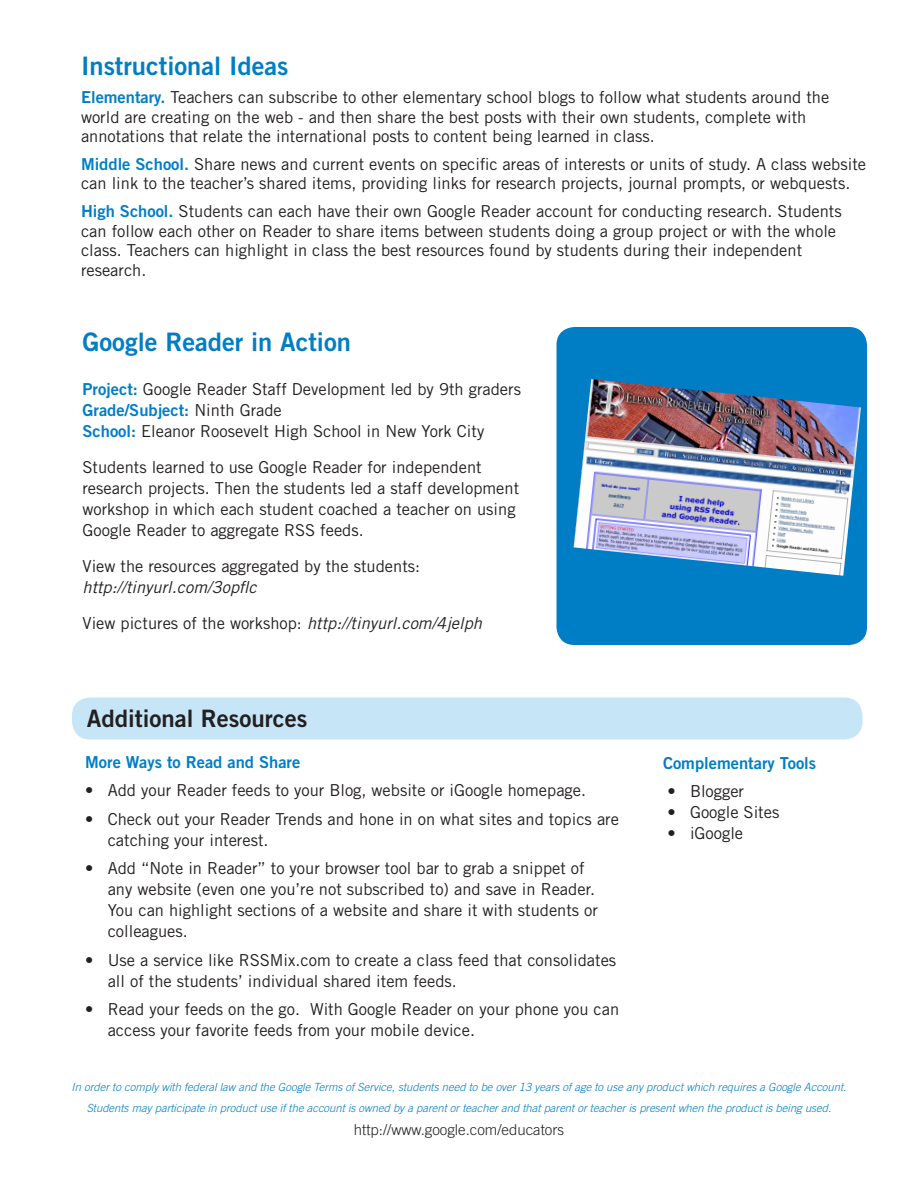
<style>
.page{position:relative;width:918px;height:1188px;background:#fff}
.page>*{position:absolute;margin:0;border:0;box-sizing:border-box;transform-origin:0 0}
.Head_1{font:25.5px "Trade Gothic LT Std Bd 2";color:#007ec5}
.Bullets{font:25.5px "Trade Gothic LT Std Bd 2";color:#007ec5}
.t1{font:24px "Trade Gothic LT Std Bd 2";color:#231f20}
.Normal__rag{font:16.5px/21px "Trade Gothic LT Std";color:#231f20}
.t2{font:16.5px "Trade Gothic LT Std Bd 2";color:#007ec5}
.t3{font:300 15px "Trade Gothic LT Std";color:#231f20}
.t4{font:italic 300 11.25px/21px "Trade Gothic LT Std";color:#007ec5;text-align:center}
.s1{font-family:"Trade Gothic LT Std Bd 2";color:#007ec5}
.s2{font-family:"Trade Gothic LT Std";color:#231f20}
.s3{font-style:italic}
</style>
<div class="page">
<div style="left:72px;top:698px;width:790px;height:42px;background:#c6e6f8;border-radius:18px"></div>
<div style="left:556px;top:327px;width:311px;height:318px;background:#007ec5;border-radius:18px"></div>
<img style="left:574px;top:379px;width:287px;height:197px">
<p class="Bullets" style="left:81px;top:50px;width:209px">Instructional Ideas</p>
<p class="Normal__rag" style="left:81px;top:87px;width:750px;line-height:19.8px"><span class="s1">Elementary.</span> Teachers can subscribe to other elementary school blogs to follow what students around the world are creating on the web - and then share the best posts with their own students, complete with annotations that relate the international posts to content being learned in class.</p>
<p class="Normal__rag" style="left:81px;top:154px;width:787px;line-height:19.8px"><span class="s1">Middle School.</span> Share news and current events on specific areas of interests or units of study. A class website can link to the teacher’s shared items, providing links for research projects, journal prompts, or webquests.</p>
<p class="Normal__rag" style="left:81px;top:201px;width:762px;line-height:19.8px"><span class="s1">High School.</span> Students can each have their own Google Reader account for conducting research. Students can follow each other on Reader to share items between students doing a group project or with the whole class. Teachers can highlight in class the best resources found by students during their independent research.</p>
<p class="Head_1" style="left:82px;top:326px;width:270px">Google Reader in Action</p>
<p class="Normal__rag" style="left:82px;top:378px;width:440px"><span class="s1">Project:</span> Google Reader Staff Development led by 9th graders</p>
<p class="t2" style="left:82px;top:400px;width:201px">Grade/Subject: <span class="s2">Ninth Grade</span></p>
<p class="Normal__rag" style="left:82px;top:420px;width:403px"><span class="s1">School:</span> Eleanor Roosevelt High School in New York City</p>
<p class="Normal__rag" style="left:82px;top:456px;width:438px">Students learned to use Google Reader for independent research projects. Then the students led a staff development workshop in which each student coached a teacher on using Google Reader to aggregate RSS feeds.</p>
<p class="Normal__rag" style="left:82px;top:555px;width:339px">View the resources aggregated by the students: <span class="s3">http://tinyurl.com/3opflc</span></p>
<p class="Normal__rag" style="left:82px;top:612px;width:401px">View pictures of the workshop: <span class="s3">http://tinyurl.com/4jelph</span></p>
<p class="t1" style="left:87px;top:703px;width:222px">Additional Resources</p>
<p class="t2" style="left:85px;top:752px;width:217px">More Ways to Read and Share</p>
<p class="Normal__rag" style="left:85px;top:780px;width:502px">• Add your Reader feeds to your Blog, website or iGoogle homepage.</p>
<p class="Normal__rag" style="left:108px;top:808px;width:513px;text-indent:-23px">• Check out your Reader Trends and hone in on what sites and topics are catching your interest.</p>
<p class="Normal__rag" style="left:108px;top:858px;width:492px;text-indent:-23px">• Add “Note in Reader” to your browser tool bar to grab a snippet of any website (even one you’re not subscribed to) and save in Reader.<br>You can highlight sections of a website and share it with students or colleagues.</p>
<p class="Normal__rag" style="left:108px;top:949px;width:510px;text-indent:-23px">• Use a service like RSSMix.com to create a class feed that consolidates all of the students’ individual shared item feeds.</p>
<p class="Normal__rag" style="left:108px;top:999px;width:513px;text-indent:-23px">• Read your feeds on the go. With Google Reader on your phone you can access your favorite feeds from your mobile device.</p>
<p class="t2" style="left:663px;top:752px;width:155px">Complementary Tools</p>
<p class="Normal__rag" style="left:668px;top:780px;width:78px">• Blogger</p>
<p class="Normal__rag" style="left:668px;top:801px;width:113px">• Google Sites</p>
<p class="Normal__rag" style="left:668px;top:822px;width:77px">• iGoogle</p>
<p class="t4" style="left:72px;top:1077px;width:776px">In order to comply with federal law and the Google Terms of Service, students need to be over 13 years of age to use any product which requires a Google Account.<br>Students may participate in product use if the account is owned by a parent or teacher and that parent or teacher is present when the product is being used.</p>
<p class="t3" style="left:354px;top:1120px;width:212px">http://www.google.com/educators</p>
</div>
